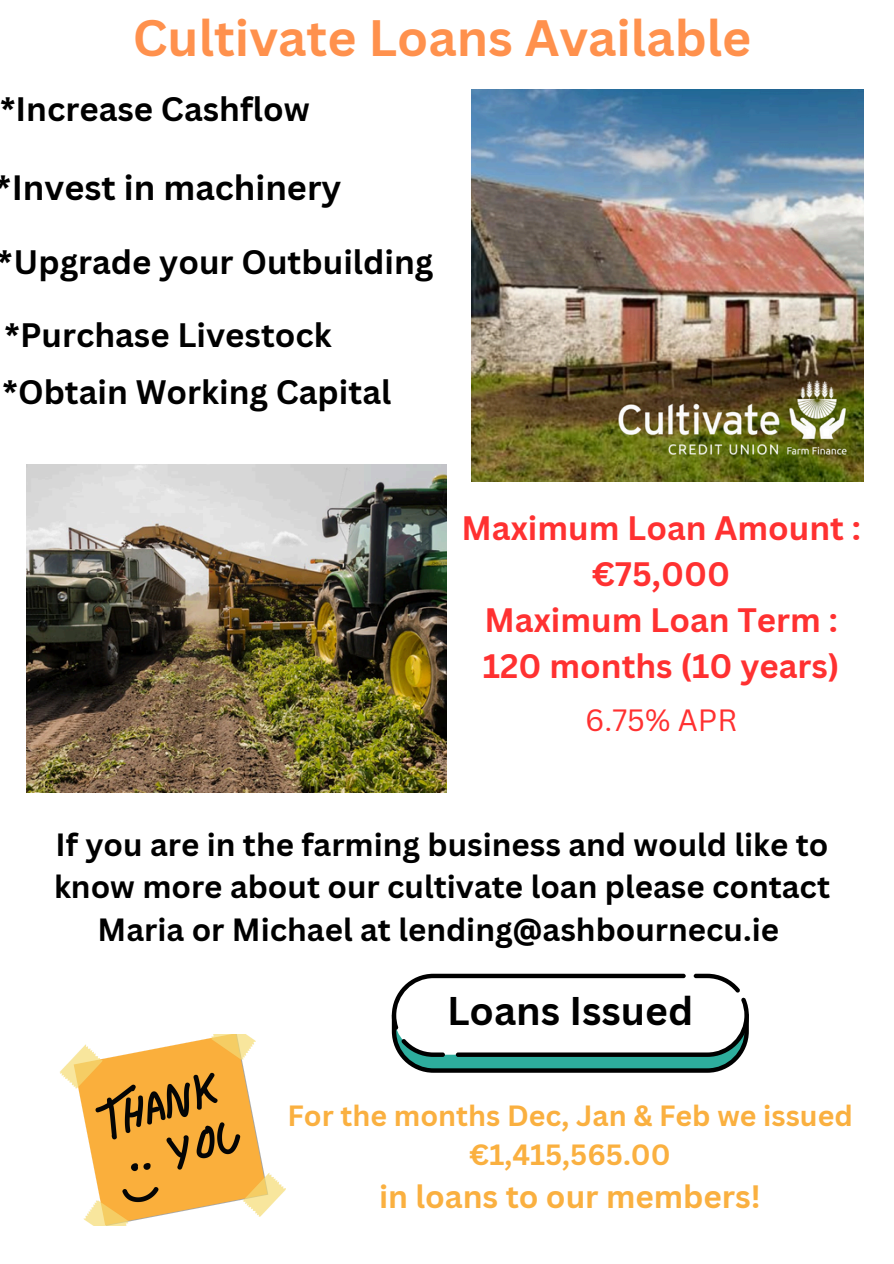
<style>
.page{position:relative;width:894px;height:1264px;background:#fff}
.page>*{position:absolute;margin:0;border:0;box-sizing:border-box;transform-origin:0 0}
.t1{font:700 49.8px "Canva Sans";color:#ff914d}
.t2{font:700 39px "Canva Sans";color:#000}
.t3{font:700 34.2px "Canva Sans";color:#000}
.t4{font:700 33px "Canva Sans";color:#000}
.t5{font:700 33px/46.2px "Canva Sans";color:#ff3131;text-align:center}
.t6{font:700 31.5px "Canva Sans";color:#fab040}
.t7{font:700 31.35px/42.8px "Canva Sans";color:#000;text-align:center}
.t8{font:30px "Canva Sans";color:#ff3131}
.t9{font:700 28.5px/39.3px "Canva Sans";color:#fab040;text-align:center}
</style>
<div class="page">
<img style="left:27px;top:464px;width:420px;height:328px">
<img style="left:60px;top:1034px;width:225px;height:190px">
<svg style="left:392px;top:973px;width:356px;height:99px"></svg>
<img style="left:472px;top:89px;width:391px;height:392px">
<h3 class="t1" style="left:133px;top:2px;width:620px">Cultivate Loans Available</h3>
<p class="t4" style="left:0;top:86px;width:311px">*Increase Cashflow</p>
<h3 class="t3" style="left:-4px;top:163px;width:347px">*Invest in machinery</h3>
<h3 class="t4" style="left:-2px;top:239px;width:437px">*Upgrade your Outbuilding</h3>
<h4 class="t4" style="left:5px;top:312px;width:328px">*Purchase Livestock</h4>
<p class="t4" style="left:3px;top:368px;width:390px">*Obtain Working Capital</p>
<p class="t5" style="left:461px;top:503px;width:401px">Maximum Loan Amount : €75,000<br>Maximum Loan Term :<br>120 months (10 years)</p>
<h3 class="t8" style="left:585px;top:699px;width:153px">6.75% APR</h3>
<h1 class="t7" style="left:54px;top:822px;width:777px">If you are in the farming business and would like to know more about our cultivate loan please contact<br>Maria or Michael at lending@ashbournecu.ie</h1>
<h3 class="t2" style="left:447px;top:983px;width:247px">Loans Issued</h3>
<h3 class="t9" style="left:287px;top:1095px;width:566px">For the months Dec, Jan &amp; Feb we issued €1,415,565.00</h3>
<h3 class="t6" style="left:379px;top:1174px;width:383px">in loans to our members!</h3>
</div>
